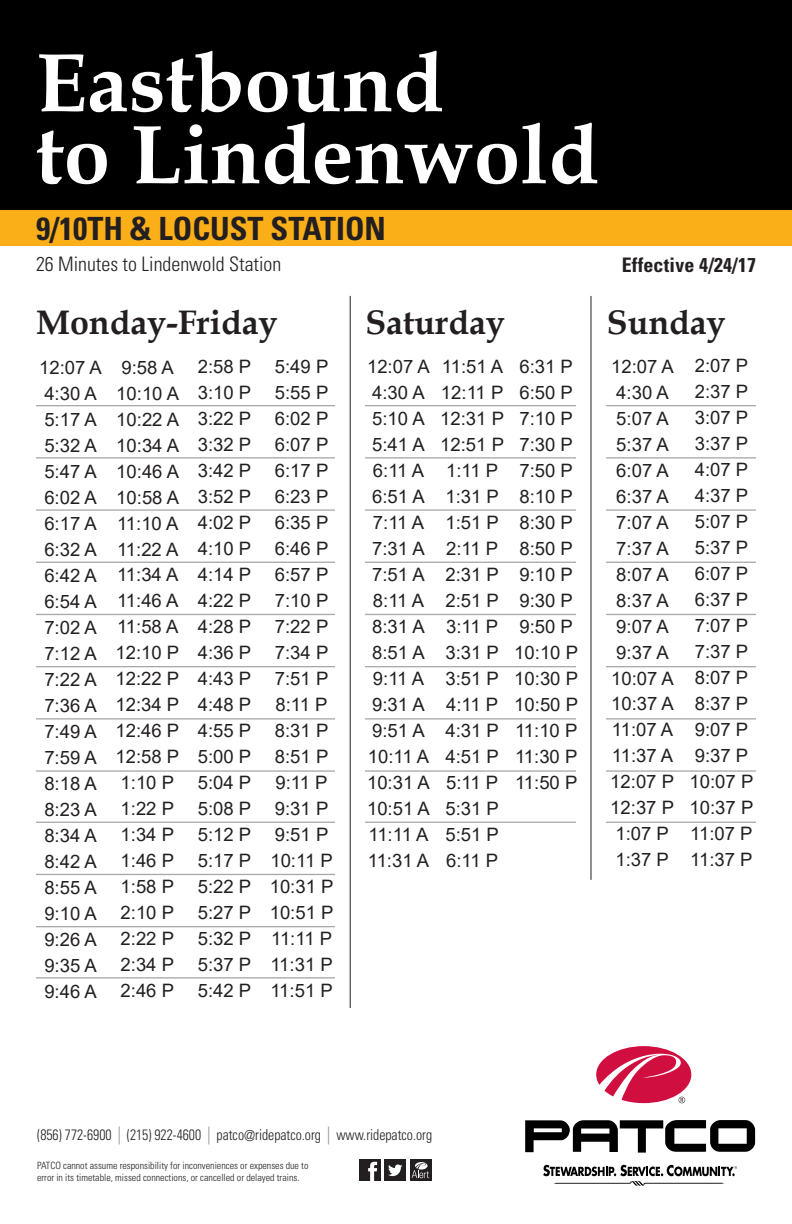
<style>
.page{position:relative;width:792px;height:1224px;background:#fff}
.page>*{position:absolute;margin:0;border:0;box-sizing:border-box;transform-origin:0 0}
.t1{font:700 83.4px/72px "Book Antiqua";color:#fff}
.t2{font:700 34px "Book Antiqua";color:#231f20}
.t3{font:700 condensed 32px "Univers";color:#231f20}
.t4{font:300 condensed 20px "Univers";color:#231f20}
.t5{font:700 condensed 20px "Univers";letter-spacing:.01em;color:#231f20}
.t6{font:18.5px/26px "Arial";color:#231f20;text-align:center}
.t7{font:300 condensed 15px "Univers";color:#231f20;scale:.92 1}
.t8{font:300 condensed 10px/12px "Univers";color:#231f20}
.s1{font-size:18px;color:#808285}
</style>
<div class="page">
<div style="left:0;top:0;width:792px;height:215px;background:#000001"></div>
<div style="left:0;top:210px;width:792px;height:36px;background:#faaf18"></div>
<hr style="left:36px;top:405px;width:720px;height:1px;background:#a8a9ad">
<hr style="left:36px;top:457px;width:720px;height:2px;background:#a8a9ad">
<hr style="left:36px;top:509px;width:720px;height:2px;background:#a8a9ad">
<hr style="left:36px;top:562px;width:720px;height:1px;background:#a8a9ad">
<hr style="left:36px;top:614px;width:720px;height:1px;background:#a8a9ad">
<hr style="left:36px;top:666px;width:720px;height:1px;background:#a8a9ad">
<hr style="left:36px;top:718px;width:720px;height:2px;background:#a8a9ad">
<hr style="left:36px;top:770px;width:720px;height:2px;background:#a8a9ad">
<hr style="left:36px;top:822px;width:720px;height:1px;background:#a8a9ad">
<hr style="left:36px;top:874px;width:312px;height:1px;background:#a8a9ad">
<hr style="left:36px;top:926px;width:312px;height:1px;background:#a8a9ad">
<hr style="left:36px;top:977px;width:312px;height:2px;background:#a8a9ad">
<div style="left:335px;top:327px;width:30px;height:681px;background:#fff"></div>
<hr style="left:350px;top:296px;width:1px;height:712px;background:#231f20">
<div style="left:576px;top:321px;width:30px;height:559px;background:#fff"></div>
<hr style="left:590px;top:296px;width:1px;height:584px;background:#231f20">
<svg style="left:525px;top:1120px;width:230px;height:33px"></svg>
<svg style="left:596px;top:1046px;width:95px;height:57px"></svg>
<svg style="left:543px;top:1165px;width:194px;height:21px"></svg>
<div style="left:384px;top:1160px;width:22px;height:21px;background:#231f20"></div>
<svg style="left:388px;top:1164px;width:14px;height:12px"></svg>
<div style="left:359px;top:1160px;width:21px;height:21px;background:#231f20"></div>
<svg style="left:368px;top:1162px;width:9px;height:19px"></svg>
<div style="left:410px;top:1160px;width:21px;height:21px;background:#231f20"></div>
<svg style="left:412px;top:1162px;width:17px;height:16px"></svg>
<h1 class="t1" style="left:36px;top:47px;width:564px">Eastbound<br>to Lindenwold</h1>
<h3 class="t3" style="left:36px;top:209px;width:351px">9/10TH &amp; LOCUST STATION</h3>
<p class="t4" style="left:36px;top:252px;width:247px">26 Minutes to Lindenwold Station</p>
<p class="t5" style="left:622px;top:252px;width:136px">Effective 4/24/17</p>
<h2 class="t2" style="left:36px;top:300px;width:243px">Monday-Friday</h2>
<h2 class="t2" style="left:365px;top:300px;width:141px">Saturday</h2>
<h2 class="t2" style="left:607px;top:300px;width:120px">Sunday</h2>
<p class="t6" style="left:39px;top:354px;width:64px;text-align:left">12:07 A<br>4:30 A<br>5:17 A<br>5:32 A<br>5:47 A<br>6:02 A<br>6:17 A<br>6:32 A<br>6:42 A<br>6:54 A<br>7:02 A<br>7:12 A<br>7:22 A<br>7:36 A<br>7:49 A<br>7:59 A<br>8:18 A<br>8:23 A<br>8:34 A<br>8:42 A<br>8:55 A<br>9:10 A<br>9:26 A<br>9:35 A<br>9:46 A</p>
<p class="t6" style="left:115px;top:354px;width:65px">9:58 A<br>10:10 A<br>10:22 A<br>10:34 A<br>10:46 A<br>10:58 A<br>11:10 A<br>11:22 A<br>11:34 A<br>11:46 A<br>11:58 A<br>12:10 P<br>12:22 P<br>12:34 P<br>12:46 P<br>12:58 P<br>1:10 P<br>1:22 P<br>1:34 P<br>1:46 P<br>1:58 P<br>2:10 P<br>2:22 P<br>2:34 P<br>2:46 P</p>
<p class="t6" style="left:198px;top:354px;width:55px;text-align:justify">2:58 P 3:10 P 3:22 P 3:32 P 3:42 P 3:52 P 4:02 P 4:10 P 4:14 P 4:22 P 4:28 P 4:36 P 4:43 P 4:48 P 4:55 P 5:00 P 5:04 P 5:08 P 5:12 P 5:17 P 5:22 P 5:27 P 5:32 P 5:37 P 5:42 P</p>
<p class="t6" style="left:270px;top:354px;width:65px">5:49 P<br>5:55 P<br>6:02 P<br>6:07 P<br>6:17 P<br>6:23 P<br>6:35 P<br>6:46 P<br>6:57 P<br>7:10 P<br>7:22 P<br>7:34 P<br>7:51 P<br>8:11 P<br>8:31 P<br>8:51 P<br>9:11 P<br>9:31 P<br>9:51 P<br>10:11 P<br>10:31 P<br>10:51 P<br>11:11 P<br>11:31 P<br>11:51 P</p>
<p class="t6" style="left:367px;top:353px;width:64px">12:07 A<br>4:30 A<br>5:10 A<br>5:41 A<br>6:11 A<br>6:51 A<br>7:11 A<br>7:31 A<br>7:51 A<br>8:11 A<br>8:31 A<br>8:51 A<br>9:11 A<br>9:31 A<br>9:51 A<br>10:11 A<br>10:31 A<br>10:51 A<br>11:11 A<br>11:31 A</p>
<p class="t6" style="left:440px;top:353px;width:65px">11:51 A<br>12:11 P<br>12:31 P<br>12:51 P<br>1:11 P<br>1:31 P<br>1:51 P<br>2:11 P<br>2:31 P<br>2:51 P<br>3:11 P<br>3:31 P<br>3:51 P<br>4:11 P<br>4:31 P<br>4:51 P<br>5:11 P<br>5:31 P<br>5:51 P<br>6:11 P</p>
<p class="t6" style="left:514px;top:353px;width:65px;text-align:left">6:31 P<br>6:50 P<br>7:10 P<br>7:30 P<br>7:50 P<br>8:10 P<br>8:30 P<br>8:50 P<br>9:10 P<br>9:30 P<br>9:50 P<br>10:10 P<br>10:30 P<br>10:50 P<br>11:10 P<br>11:30 P<br>11:50 P</p>
<p class="t6" style="left:610px;top:353px;width:65px">12:07 A<br>4:30 A<br>5:07 A<br>5:37 A<br>6:07 A<br>6:37 A<br>7:07 A<br>7:37 A<br>8:07 A<br>8:37 A<br>9:07 A<br>9:37 A<br>10:07 A<br>10:37 A<br>11:07 A<br>11:37 A<br>12:07 P<br>12:37 P<br>1:07 P<br>1:37 P</p>
<p class="t6" style="left:690px;top:353px;width:65px;text-align:left">2:07 P<br>2:37 P<br>3:07 P<br>3:37 P<br>4:07 P<br>4:37 P<br>5:07 P<br>5:37 P<br>6:07 P<br>6:37 P<br>7:07 P<br>7:37 P<br>8:07 P<br>8:37 P<br>9:07 P<br>9:37 P<br>10:07 P<br>10:37 P<br>11:07 P<br>11:37 P</p>
<p class="t7" style="left:37px;top:1126px;width:431px">(856) 772-6900 <span class="s1">|</span> (215) 922-4600 <span class="s1">|</span> patco@ridepatco.org <span class="s1">|</span> www.ridepatco.org</p>
<p class="t8" style="left:37px;top:1160px;width:273px">PATCO cannot assume responsibility for inconveniences or expenses due to error in its timetable, missed connections, or cancelled or delayed trains.</p>
</div>
